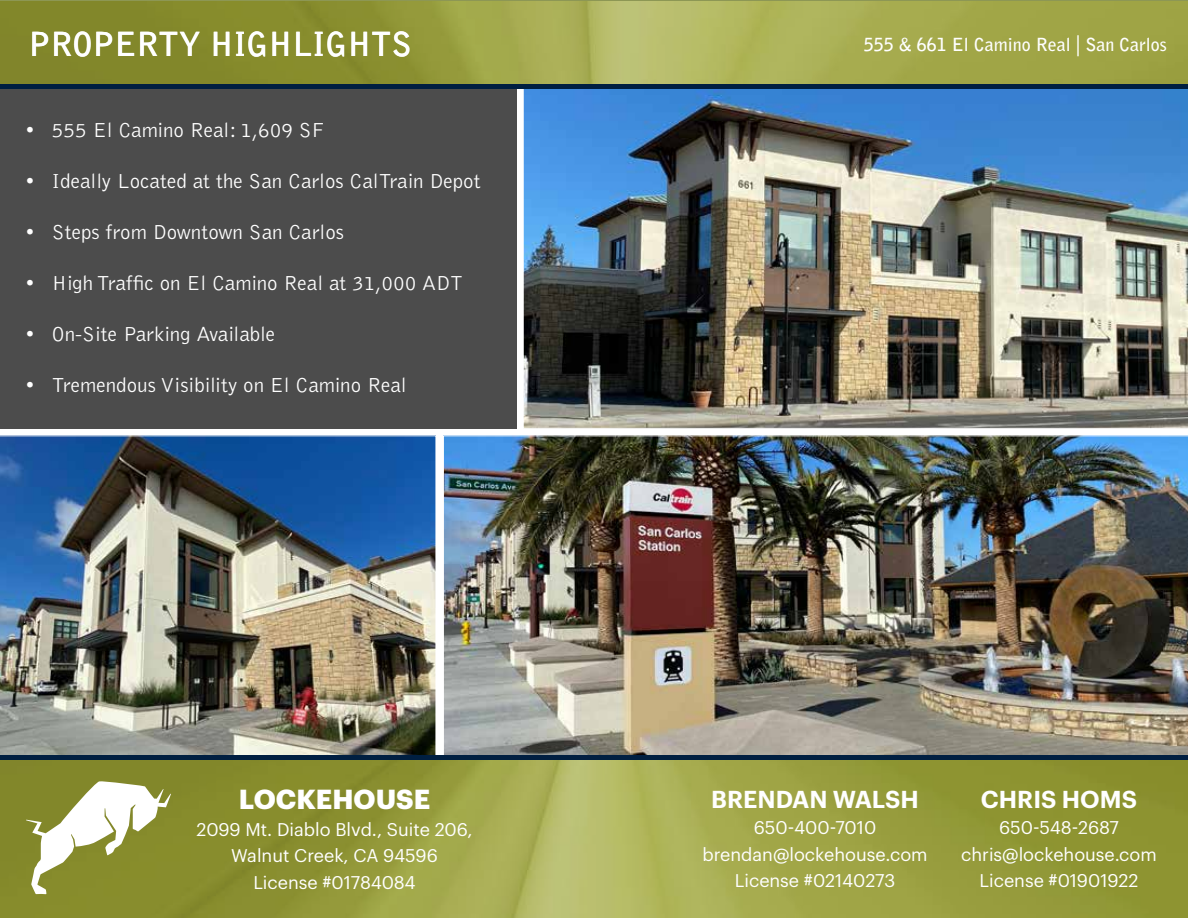
<style>
.page{position:relative;width:1188px;height:918px;background:#fff}
.page>*{position:absolute;margin:0;border:0;box-sizing:border-box;transform-origin:0 0}
.t1{font:700 33px "Bell Gothic Std";color:#fff}
.t2{font:700 27px "Graphik";color:#fff}
.t3{font:600 24px "Graphik";color:#fff}
.t4{font:300 21px "Bell Gothic Std";color:#fff}
.t5{font:18px/26.5px "Graphik";color:#fff;text-align:center}
.t6{font:700 18px "Bell Gothic Std";color:#fff}
.s1{font-weight:300;font-size:21px}
</style>
<div class="page">
<div style="left:0;top:85px;width:516px;height:344px;background:#4c4c4c"></div>
<img style="left:523px;top:89px;width:665px;height:340px">
<img style="left:0;top:435px;width:436px;height:320px">
<img style="left:443px;top:435px;width:745px;height:320px">
<svg style="left:0;top:0;width:1188px;height:2px;background:#959c4d"></svg>
<img style="left:0;top:2px;width:1188px;height:83px">
<hr style="left:0;top:85px;width:1188px;height:4px;background:#001f41">
<img style="left:0;top:760px;width:1188px;height:158px">
<div style="left:0;top:755px;width:1188px;height:5px;background:#001f41"></div>
<svg style="left:26px;top:781px;width:145px;height:113px"></svg>
<h1 class="t1" style="left:28px;top:24px;width:385px">PROPERTY HIGHLIGHTS</h1>
<p class="t4" style="left:25px;top:119px;width:301px">• 555 El Camino Real: 1,609 SF</p>
<p class="t4" style="left:25px;top:170px;width:457px">• Ideally Located at the San Carlos CalTrain Depot</p>
<p class="t4" style="left:25px;top:221px;width:321px">• Steps from Downtown San Carlos</p>
<p class="t4" style="left:25px;top:272px;width:440px">• High Traffic on El Camino Real at 31,000 ADT</p>
<p class="t4" style="left:25px;top:323px;width:252px">• On-Site Parking Available</p>
<p class="t4" style="left:25px;top:374px;width:383px">• Tremendous Visibility on El Camino Real</p>
<p class="t2" style="left:239px;top:779px;width:193px">LOCKEHOUSE</p>
<p class="t5" style="left:196px;top:814px;width:278px">2099 Mt. Diablo Blvd., Suite 206,<br>Walnut Creek, CA 94596<br>License #01784084</p>
<p class="t6" style="left:864px;top:34px;width:304px">555 &amp; 661 El Camino Real <span class="s1">|</span> San Carlos</p>
<p class="t3" style="left:711px;top:781px;width:209px">BRENDAN WALSH</p>
<p class="t5" style="left:702px;top:813px;width:227px">650-400-7010 brendan@lockehouse.com<br>License #02140273</p>
<p class="t3" style="left:981px;top:781px;width:158px">CHRIS HOMS</p>
<p class="t5" style="left:961px;top:813px;width:197px">650-548-2687 chris@lockehouse.com<br>License #01901922</p>
</div>
